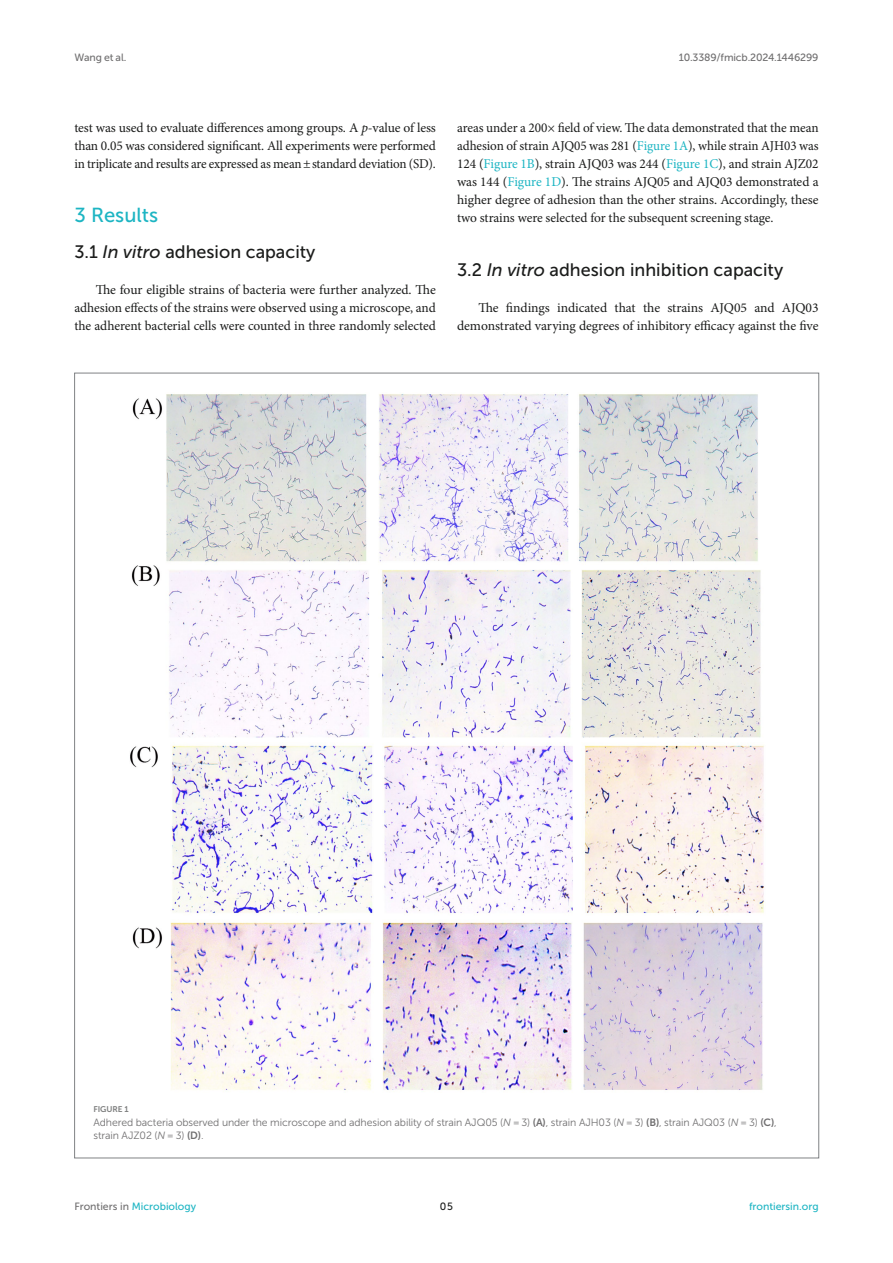
<style>
.page{position:relative;width:893px;height:1263px;background:#fff}
.page>*{position:absolute;margin:0;border:0;box-sizing:border-box;transform-origin:0 0}
.HEAD_1{font:20.25px "Museo Sans 500";color:#1db5c3}
.HEAD_2{font:18px "Museo Sans 500";color:#1b1c1b}
.HEAD_2_after_HEAD_1{font:18px "Museo Sans 500";color:#1b1c1b}
.TEXT_FLUSH{font:13.5px/18px "Minion Pro";letter-spacing:-.01em;color:#1b1c1b;text-align:justify}
.FIG_LEG{font:10.5px/13.5px "Museo Sans 300";letter-spacing:-.01em;color:#706f70}
.t1{font:10.5px "Museo Sans 500";color:#1db5c3}
.t2{font:10.5px "Museo Sans 500";letter-spacing:-.015em;color:#706f70}
.t3{font:10.5px "Museo Sans 500";color:#1b1c1b}
.FIG_HD{font:8.25px "Museo Sans 700";letter-spacing:-.01em;color:#7e7f7f}
.s1{font-style:italic}
.s2{color:#1db5c3}
.s3{font-family:"Museo Sans 700"}
.s4{color:#706f70}
</style>
<div class="page">
<img style="left:130px;top:394px;width:634px;height:697px">
<p class="t2" style="left:74px;top:51px;width:53px">Wang et al.</p>
<p class="t2" style="left:679px;top:51px;width:141px">10.3389/fmicb.2024.1446299</p>
<p class="TEXT_FLUSH" style="left:74px;top:119px;width:363px">test was used to evaluate differences among groups. A <span class="s1">p</span>-value of less than 0.05 was considered significant. All experiments were performed in triplicate and results are expressed as mean±standard deviation (SD).</p>
<p class="HEAD_1" style="left:74px;top:204px;width:85px">3 Results</p>
<p class="HEAD_2_after_HEAD_1" style="left:74px;top:242px;width:243px">3.1 <span class="s1">In vitro</span> adhesion capacity</p>
<p class="TEXT_FLUSH" style="left:74px;top:281px;width:363px;text-indent:21px">The four eligible strains of bacteria were further analyzed. The adhesion effects of the strains were observed using a microscope, and the adherent bacterial cells were counted in three randomly selected</p>
<p class="TEXT_FLUSH" style="left:457px;top:119px;width:363px">areas under a 200× field of view. The data demonstrated that the mean adhesion of strain AJQ05 was 281 (<span class="s2">Figure 1A</span>), while strain AJH03 was 124 (<span class="s2">Figure 1B</span>), strain AJQ03 was 244 (<span class="s2">Figure 1C</span>), and strain AJZ02 was 144 (<span class="s2">Figure 1D</span>). The strains AJQ05 and AJQ03 demonstrated a higher degree of adhesion than the other strains. Accordingly, these two strains were selected for the subsequent screening stage.</p>
<p class="HEAD_2" style="left:457px;top:260px;width:328px">3.2 <span class="s1">In vitro</span> adhesion inhibition capacity</p>
<p class="TEXT_FLUSH" style="left:457px;top:299px;width:363px;text-align:right">The findings indicated that the strains AJQ05 and AJQ03 demonstrated varying degrees of inhibitory efficacy against the five</p>
<p class="FIG_HD" style="left:94px;top:1104px;width:37px">FIGURE 1</p>
<p class="FIG_LEG" style="left:94px;top:1115px;width:685px">Adhered bacteria observed under the microscope and adhesion ability of strain AJQ05 (<span class="s1">N</span> = 3) <span class="s3">(A)</span>, strain AJH03 (<span class="s1">N</span> = 3) <span class="s3">(B)</span>, strain AJQ03 (<span class="s1">N</span> = 3) <span class="s3">(C)</span>, strain AJZ02 (<span class="s1">N</span> = 3) <span class="s3">(D)</span>.</p>
<p class="t1" style="left:74px;top:1200px;width:123px"><span class="s4">Frontiers in</span> Microbiology</p>
<p class="t3" style="left:440px;top:1200px;width:14px">05</p>
<p class="t1" style="left:749px;top:1200px;width:71px">frontiersin.org</p>
</div>
